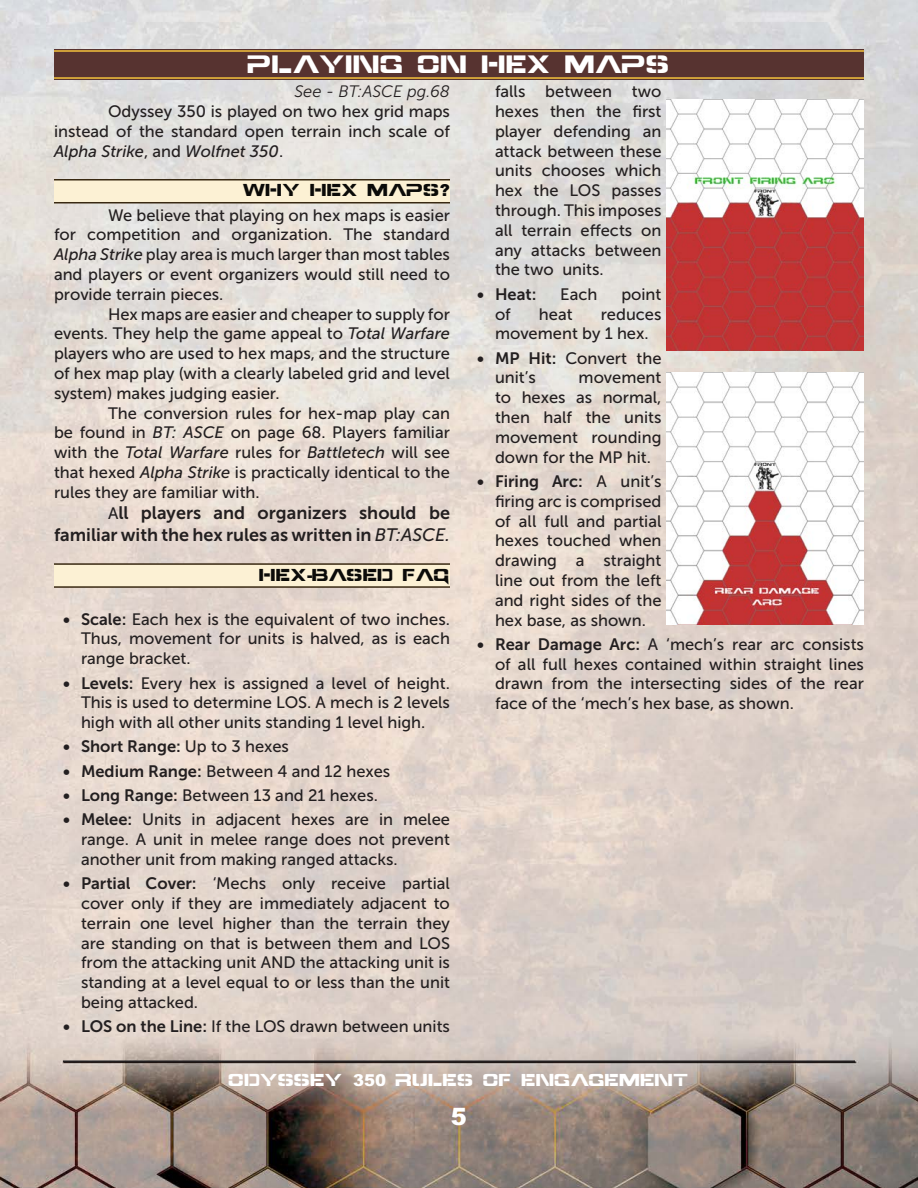
<style>
.page{position:relative;width:918px;height:1188px;background:#fff}
.page>*{position:absolute;margin:0;border:0;box-sizing:border-box;transform-origin:0 0}
.Scenario_Header{font:24px "Battletech Old Style 2";color:#fff}
.t1{font:18px/21.6px "Museo Sans 700";color:#231f20;text-align:right}
.t2{font:16.5px/19.8px "Museo Sans 500";color:#231f20;text-align:justify}
.t3{font:16.5px "Museo Sans 700";color:#231f20}
.t4{font:16.5px "Battletech Old Style 2";color:#fff}
.Tan_Background_minor_heading{font:16.5px "Battletech Old Style 2";color:#0b0b09}
.t5{font:italic 16.5px "Museo Sans 300";color:#231f20}
.s1{font-style:italic}
.s2{font-family:"Museo Sans 500";font-size:16.5px}
.s3{font-family:"Museo Sans 500";font-style:italic}
.s4{font-family:"Museo Sans 700"}
.s5{font-family:"Museo Sans 500"}
</style>
<div class="page">
<img style="left:0;top:0;width:918px;height:1188px">
<hr style="left:63px;top:1060px;width:792px;height:2px;background:#231f20">
<div style="left:54px;top:50px;width:810px;height:30px;background:#573330"></div>
<hr style="left:54px;top:77px;width:810px;height:2px;background:#f5c23c">
<hr style="left:54px;top:50px;width:810px;height:2px;background:#f5c23c">
<div style="left:54px;top:180px;width:396px;height:23px;background:#fcf1d4"></div>
<hr style="left:54px;top:202px;width:396px;height:1px;background:#392912">
<hr style="left:54px;top:179px;width:396px;height:2px;background:#392912">
<div style="left:54px;top:564px;width:396px;height:23px;background:#fcf1d4"></div>
<hr style="left:54px;top:586px;width:396px;height:2px;background:#392912">
<hr style="left:54px;top:563px;width:396px;height:2px;background:#392912">
<img style="left:666px;top:373px;width:198px;height:252px">
<img style="left:666px;top:99px;width:198px;height:252px">
<p class="Scenario_Header" style="left:248px;top:55px;width:424px">PLAYING ON HEX MAPS</p>
<p class="t5" style="left:294px;top:83px;width:157px">See - BT:ASCE pg.68</p>
<p class="t2" style="left:54px;top:102px;width:398px;text-indent:54px">Odyssey 350 is played on two hex grid maps instead of the standard open terrain inch scale of <span class="s1">Alpha Strike</span>, and <span class="s1">Wolfnet 350</span>.</p>
<p class="Tan_Background_minor_heading" style="left:243px;top:184px;width:208px">WHY HEX MAPS?</p>
<p class="t2" style="left:54px;top:205px;width:398px;text-indent:54px">We believe that playing on hex maps is easier for competition and organization. The standard <span class="s1">Alpha Strike</span> play area is much larger than most tables and players or event organizers would still need to provide terrain pieces.</p>
<p class="t2" style="left:54px;top:304px;width:398px;text-indent:54px">Hex maps are easier and cheaper to supply for events. They help the game appeal to <span class="s1">Total Warfare </span>players who are used to hex maps, and the structure of hex map play (with a clearly labeled grid and level system) makes judging easier.</p>
<p class="t2" style="left:54px;top:403px;width:398px;text-indent:54px">The conversion rules for hex-map play can be found in <span class="s1">BT: ASCE</span> on page 68. Players familiar with the <span class="s1">Total Warfare</span> rules for <span class="s1">Battletech</span> will see that hexed <span class="s1">Alpha Strike</span> is practically identical to the rules they are familiar with.</p>
<p class="t1" style="left:54px;top:502px;width:398px"><span class="s2">A</span>ll players and organizers should be familiar with the hex rules as written in <span class="s3">BT:ASCE.</span></p>
<p class="Tan_Background_minor_heading" style="left:260px;top:568px;width:192px">HEX-BASED FAQ</p>
<p class="t2" style="left:81px;top:609px;width:370px;text-indent:-18px"><span class="s4">• Scale:</span> Each hex is the equivalent of two inches.<br>Thus, movement for units is halved, as is each range bracket.</p>
<p class="t2" style="left:81px;top:673px;width:370px;text-indent:-18px"><span class="s4">• Levels:</span> Every hex is assigned a level of height.<br>This is used to determine LOS. A mech is 2 levels high with all other units standing 1 level high.</p>
<p class="t3" style="left:63px;top:738px;width:227px">• Short Range: <span class="s5">Up to 3 hexes</span></p>
<p class="t2" style="left:63px;top:761px;width:329px"><span class="s4">• Medium Range:</span> Between 4 and 12 hexes</p>
<p class="t2" style="left:63px;top:786px;width:316px"><span class="s4">• Long Range:</span> Between 13 and 21 hexes.</p>
<p class="t2" style="left:81px;top:810px;width:371px;text-indent:-18px"><span class="s4">• Melee:</span> Units in adjacent hexes are in melee range. A unit in melee range does not prevent another unit from making ranged attacks.</p>
<p class="t2" style="left:81px;top:874px;width:371px;text-indent:-18px"><span class="s4">• Partial Cover:</span> ‘Mechs only receive partial cover only if they are immediately adjacent to terrain one level higher than the terrain they are standing on that is between them and LOS from the attacking unit AND the attacking unit is standing at a level equal to or less than the unit being attacked.</p>
<p class="t2" style="left:63px;top:1017px;width:388px"><span class="s4">• LOS on the Line:</span> If the LOS drawn between units</p>
<p class="t2" style="left:495px;top:82px;width:168px">falls between two hexes then the first player defending an attack between these units chooses which hex the LOS passes through. This imposes all terrain effects on any attacks between the two units.</p>
<p class="t3" style="left:477px;top:285px;width:61px">• Heat:</p>
<p class="t2" style="left:560px;top:284px;width:39px">Each</p>
<p class="t2" style="left:621px;top:284px;width:42px">point</p>
<p class="t2" style="left:495px;top:304px;width:17px">of</p>
<p class="t2" style="left:539px;top:304px;width:35px">heat</p>
<p class="t2" style="left:495px;top:304px;width:168px;text-indent:106px">reduces movement by 1 hex.</p>
<p class="t2" style="left:495px;top:348px;width:168px;text-indent:-18px"><span class="s4">• MP Hit:</span> Convert the unit’s</p>
<p class="t2" style="left:495px;top:368px;width:168px;text-indent:84px">movement to hexes as normal, then half the units movement rounding down for the MP hit.</p>
<p class="t2" style="left:495px;top:471px;width:168px;text-indent:-18px"><span class="s4">• Firing Arc:</span> A unit’s firing arc is comprised of all full and partial hexes touched when drawing a straight line out from the left and right sides of the hex base, as shown.</p>
<p class="t2" style="left:495px;top:634px;width:371px;text-indent:-18px"><span class="s4">• Rear Damage Arc:</span> A ‘mech’s rear arc consists of all full hexes contained within straight lines drawn from the intersecting sides of the rear face of the ‘mech’s hex base, as shown.</p>
<p class="t4" style="left:229px;top:1074px;width:462px">ODYSSEY 350 RULES OF ENGAGEMENT</p>
<h1 class="Scenario_Header" style="left:451px;top:1107px;width:18px">5</h1>
</div>
